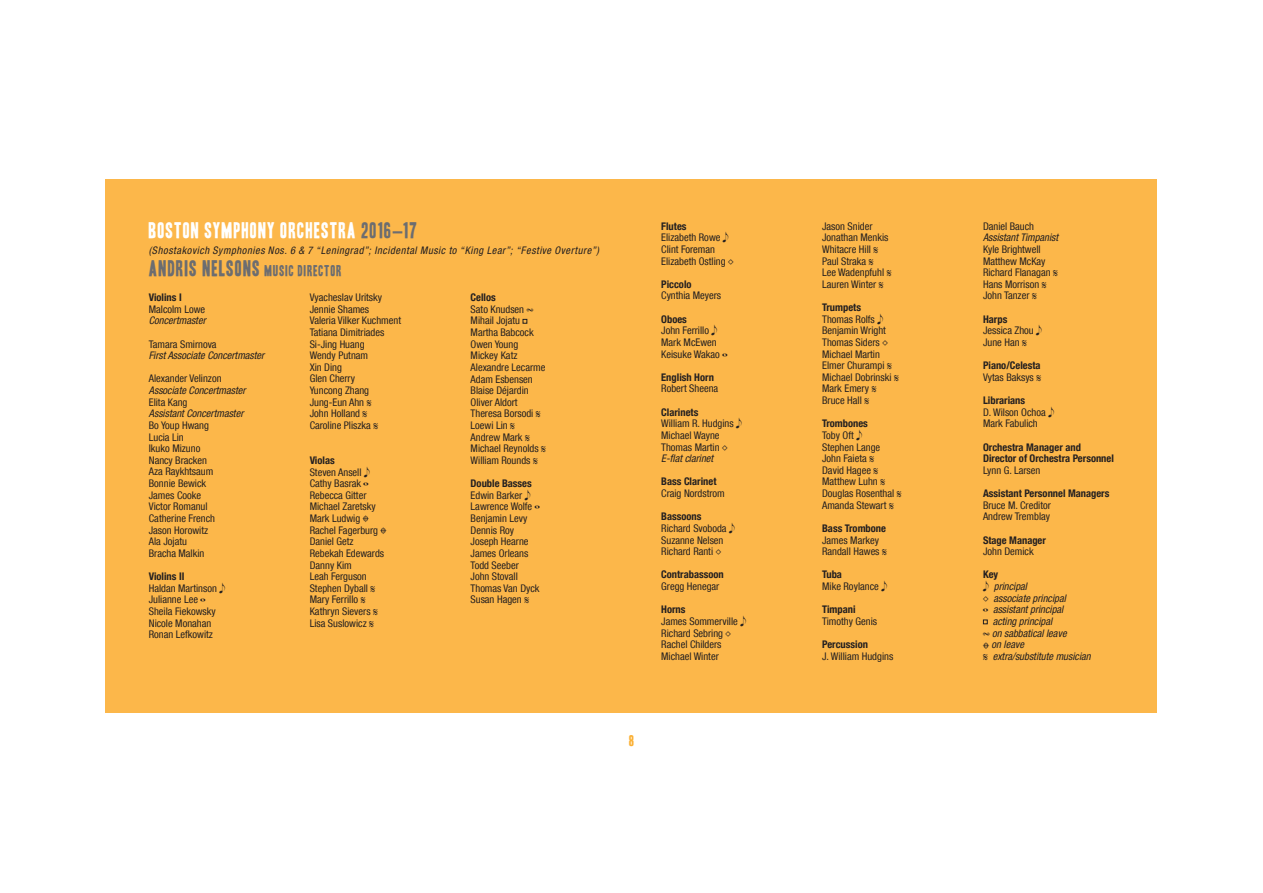
<style>
.page{position:relative;width:1263px;height:893px;background:#fff}
.page>*{position:absolute;margin:0;border:0;box-sizing:border-box;transform-origin:0 0}
.t1{font:19.5px "Toronto Gothic";letter-spacing:.06em;color:#fff}
.t2{font:19.5px "Toronto Gothic";letter-spacing:.065em;color:#6c6d70}
.t3{font:13.5px "Toronto Gothic";color:#fbb033}
.t4{font:condensed 10.5px/11.7px "Helvetica Neue LT Com";color:#231f20}
.t5{font:italic condensed 10.5px "Helvetica Neue LT Com";color:#231f20}
.t6{font:700 condensed 10.5px/11.6px "Helvetica Neue LT Com";color:#231f20}
.t7{font:italic condensed 10.5px "Helvetica Neue LT Com";letter-spacing:.055em;color:#231f20}
.s1{color:#6c6d70}
.s2{font-family:"Helvetica Neue LT Com";font-weight:700;font-stretch:condensed;color:#6c6d70}
.s3{font-size:13.5px}
.s4{font-weight:700}
.s5{font-family:"Mozart";font-stretch:normal}
.s6{font-family:"Mozart";font-stretch:normal;font-size:13.5px}
.s7{font-style:italic}
.s8{font-weight:400}
.s9{font-family:"Mozart";font-style:normal;font-stretch:normal}
.s10{font-family:"Mozart";font-style:normal;font-stretch:normal;font-size:13.5px}
</style>
<div class="page">
<div style="left:106px;top:180px;width:1051px;height:533px;background:#fcb74a"></div>
<svg style="left:983px;top:620px;width:5px;height:4px"></svg>
<svg style="left:523px;top:319px;width:4px;height:5px"></svg>
<h1 class="t1" style="left:149px;top:217px;width:270px">BOSTON SYMPHONY ORCHESTRA <span class="s1">2016</span><span class="s2">–</span><span class="s1">17</span></h1>
<p class="t7" style="left:149px;top:244px;width:452px">(Shostakovich Symphonies Nos. 6 &amp; 7 “Leningrad”; Incidental Music to “King Lear”; “Festive Overture”)</p>
<h1 class="t2" style="left:149px;top:256px;width:194px">ANDRIS NELSONS <span class="s3">MUSIC DIRECTOR</span></h1>
<p class="t6" style="left:149px;top:292px;width:34px">Violins I</p>
<p class="t4" style="left:149px;top:303px;width:58px">Malcolm Lowe</p>
<p class="t5" style="left:149px;top:314px;width:58px">Concertmaster</p>
<p class="t4" style="left:149px;top:338px;width:69px">Tamara Smirnova</p>
<p class="t5" style="left:149px;top:349px;width:117px">First Associate Concertmaster</p>
<p class="t4" style="left:149px;top:373px;width:74px">Alexander Velinzon</p>
<p class="t5" style="left:149px;top:384px;width:98px">Associate Concertmaster</p>
<p class="t4" style="left:149px;top:396px;width:40px">Elita Kang</p>
<p class="t5" style="left:149px;top:407px;width:96px">Assistant Concertmaster</p>
<p class="t4" style="left:149px;top:419px;width:68px">Bo Youp Hwang<br>Lucia Lin<br>Ikuko Mizuno<br>Nancy Bracken<br>Aza Raykhtsaum<br>Bonnie Bewick<br>James Cooke<br>Victor Romanul<br>Catherine French<br>Jason Horowitz<br>Ala Jojatu<br>Bracha Malkin</p>
<p class="t4" style="left:149px;top:570px;width:78px"><span class="s4">Violins II<br></span>Haldan Martinson <span class="s5">E<br></span>Julianne Lee <sup>W<br></sup>Sheila Fiekowsky<br>Nicole Monahan<br>Ronan Lefkowitz</p>
<p class="t4" style="left:310px;top:291px;width:93px">Vyacheslav Uritsky<br>Jennie Shames<br>Valeria Vilker Kuchment<br>Tatiana Dimitriades<br>Si-Jing Huang<br>Wendy Putnam<br>Xin Ding<br>Glen Cherry<br>Yuncong Zhang<br>Jung-Eun Ahn <sup>%<br></sup>John Holland <sup>%<br></sup>Caroline Pliszka <sup>%</sup></p>
<p class="t4" style="left:310px;top:454px;width:78px"><span class="s4">Violas<br></span>Steven Ansell <span class="s5">E<br></span>Cathy Basrak <sup>W<br></sup>Rebecca Gitter<br>Michael Zaretsky<br>Mark Ludwig <span class="s6">FI<br></span>Rachel Fagerburg <span class="s6">FI<br></span>Daniel Getz<br>Rebekah Edewards<br>Danny Kim<br>Leah Ferguson<br>Stephen Dyball <sup>%<br></sup>Mary Ferrillo <sup>%<br></sup>Kathryn Sievers <sup>%<br></sup>Lisa Suslowicz <sup>%</sup></p>
<p class="t4" style="left:471px;top:291px;width:77px"><span class="s4">Cellos<br></span>Sato Knudsen <sup>T<br></sup>Mihail Jojatu<br>Martha Babcock<br>Owen Young<br>Mickey Katz<br>Alexandre Lecarme<br>Adam Esbensen<br>Blaise Déjardin<br>Oliver Aldort<br>Theresa Borsodi <sup>%<br></sup>Loewi Lin <sup>%<br></sup>Andrew Mark <sup>%<br></sup>Michael Reynolds <sup>%<br></sup>William Rounds <sup>%</sup></p>
<p class="t4" style="left:471px;top:477px;width:71px"><span class="s4">Double Basses<br></span>Edwin Barker <span class="s5">E<br></span>Lawrence Wolfe <sup>W<br></sup>Benjamin Levy<br>Dennis Roy<br>Joseph Hearne<br>James Orleans<br>Todd Seeber<br>John Stovall<br>Thomas Van Dyck<br>Susan Hagen <sup>%</sup></p>
<p class="t4" style="left:661px;top:220px;width:74px"><span class="s4">Flutes<br></span>Elizabeth Rowe <span class="s5">E<br></span>Clint Foreman<br>Elizabeth Ostling <sup>·</sup></p>
<p class="t6" style="left:661px;top:278px;width:32px">Piccolo</p>
<p class="t4" style="left:661px;top:290px;width:61px">Cynthia Meyers</p>
<p class="t4" style="left:661px;top:313px;width:68px"><span class="s4">Oboes<br></span>John Ferrillo <span class="s5">E<br></span>Mark McEwen<br>Keisuke Wakao <sup>W</sup></p>
<p class="t6" style="left:661px;top:371px;width:54px">English Horn</p>
<p class="t4" style="left:661px;top:383px;width:58px">Robert Sheena</p>
<p class="t4" style="left:661px;top:406px;width:82px"><span class="s4">Clarinets<br></span>William R. Hudgins <span class="s5">E<br></span>Michael Wayne<br>Thomas Martin <sup>·<br></sup><span class="s7">E-flat clarinet</span></p>
<p class="t6" style="left:661px;top:476px;width:57px">Bass Clarinet</p>
<p class="t4" style="left:661px;top:487px;width:65px">Craig Nordstrom</p>
<p class="t4" style="left:661px;top:511px;width:75px"><span class="s4">Bassoons<br></span>Richard Svoboda <span class="s5">E<br></span>Suzanne Nelsen<br>Richard Ranti <sup>·</sup></p>
<p class="t6" style="left:661px;top:569px;width:64px">Contrabassoon</p>
<p class="t4" style="left:661px;top:580px;width:60px">Gregg Henegar</p>
<p class="t4" style="left:661px;top:604px;width:86px"><span class="s4">Horns<br></span>James Sommerville <span class="s5">E<br></span>Richard Sebring <sup>·<br></sup>Rachel Childers<br>Michael Winter</p>
<p class="t3" style="left:629px;top:732px;width:7px">8</p>
<p class="t4" style="left:822px;top:220px;width:71px">Jason Snider<br>Jonathan Menkis<br>Whitacre Hill <sup>%<br></sup>Paul Straka <sup>%<br></sup>Lee Wadenpfuhl <sup>%<br></sup>Lauren Winter <sup>%</sup></p>
<p class="t4" style="left:822px;top:301px;width:78px"><span class="s4">Trumpets<br></span>Thomas Rolfs <span class="s5">E<br></span>Benjamin Wright<br>Thomas Siders <sup>·<br></sup>Michael Martin<br>Elmer Churampi <sup>%<br></sup>Michael Dobrinski <sup>%<br></sup>Mark Emery <sup>%<br></sup>Bruce Hall <sup>%</sup></p>
<p class="t4" style="left:822px;top:418px;width:81px"><span class="s4">Trombones<br></span>Toby Oft <span class="s5">E<br></span>Stephen Lange<br>John Faieta <sup>%<br></sup>David Hagee <sup>%<br></sup>Matthew Luhn <sup>%<br></sup>Douglas Rosenthal <sup>%<br></sup>Amanda Stewart <sup>%</sup></p>
<p class="t6" style="left:822px;top:522px;width:65px">Bass Trombone</p>
<p class="t4" style="left:822px;top:534px;width:66px">James Markey<br>Randall Hawes <sup>%</sup></p>
<p class="t4" style="left:822px;top:569px;width:66px"><span class="s4">Tuba<br></span>Mike Roylance <span class="s5">E</span></p>
<p class="t6" style="left:822px;top:604px;width:35px">Timpani</p>
<p class="t4" style="left:822px;top:615px;width:56px">Timothy Genis</p>
<p class="t6" style="left:822px;top:639px;width:47px">Percussion</p>
<p class="t4" style="left:822px;top:650px;width:73px">J. William Hudgins</p>
<p class="t4" style="left:983px;top:220px;width:53px">Daniel Bauch</p>
<p class="t5" style="left:983px;top:231px;width:77px">Assistant Timpanist</p>
<p class="t4" style="left:983px;top:243px;width:76px">Kyle Brightwell<br>Matthew McKay<br>Richard Flanagan <sup>%<br></sup>Hans Morrison <sup>%<br></sup>John Tanzer <sup>%</sup></p>
<p class="t4" style="left:983px;top:313px;width:60px"><span class="s4">Harps<br></span>Jessica Zhou <span class="s5">E<br></span>June Han <sup>%</sup></p>
<p class="t6" style="left:983px;top:360px;width:60px">Piano/Celesta<br><span class="s8">Vytas Baksys</span> <sup>%</sup></p>
<p class="t4" style="left:983px;top:394px;width:73px"><span class="s4">Librarians<br></span>D. Wilson Ochoa <span class="s5">E<br></span>Mark Fabulich</p>
<p class="t6" style="left:983px;top:441px;width:132px">Orchestra Manager and<br>Director of Orchestra Personnel</p>
<p class="t4" style="left:983px;top:464px;width:59px">Lynn G. Larsen</p>
<p class="t6" style="left:983px;top:488px;width:128px">Assistant Personnel Managers</p>
<p class="t4" style="left:983px;top:499px;width:69px">Bruce M. Creditor<br>Andrew Tremblay</p>
<p class="t6" style="left:983px;top:534px;width:64px">Stage Manager</p>
<p class="t4" style="left:983px;top:545px;width:52px">John Demick</p>
<p class="t6" style="left:983px;top:569px;width:17px">Key</p>
<p class="t5" style="left:983px;top:580px;width:46px"><span class="s9">E</span> principal</p>
<p class="t5" style="left:983px;top:592px;width:84px"><sup>·</sup> associate principal</p>
<p class="t5" style="left:983px;top:603px;width:82px"><sup>W</sup> assistant principal</p>
<p class="t5" style="left:993px;top:615px;width:61px">acting principal</p>
<p class="t5" style="left:983px;top:627px;width:85px"><sup>T</sup> on sabbatical leave</p>
<p class="t5" style="left:983px;top:638px;width:43px"><span class="s10">FI</span> on leave</p>
<p class="t5" style="left:983px;top:650px;width:109px"><sup>%</sup> extra/substitute musician</p>
</div>
